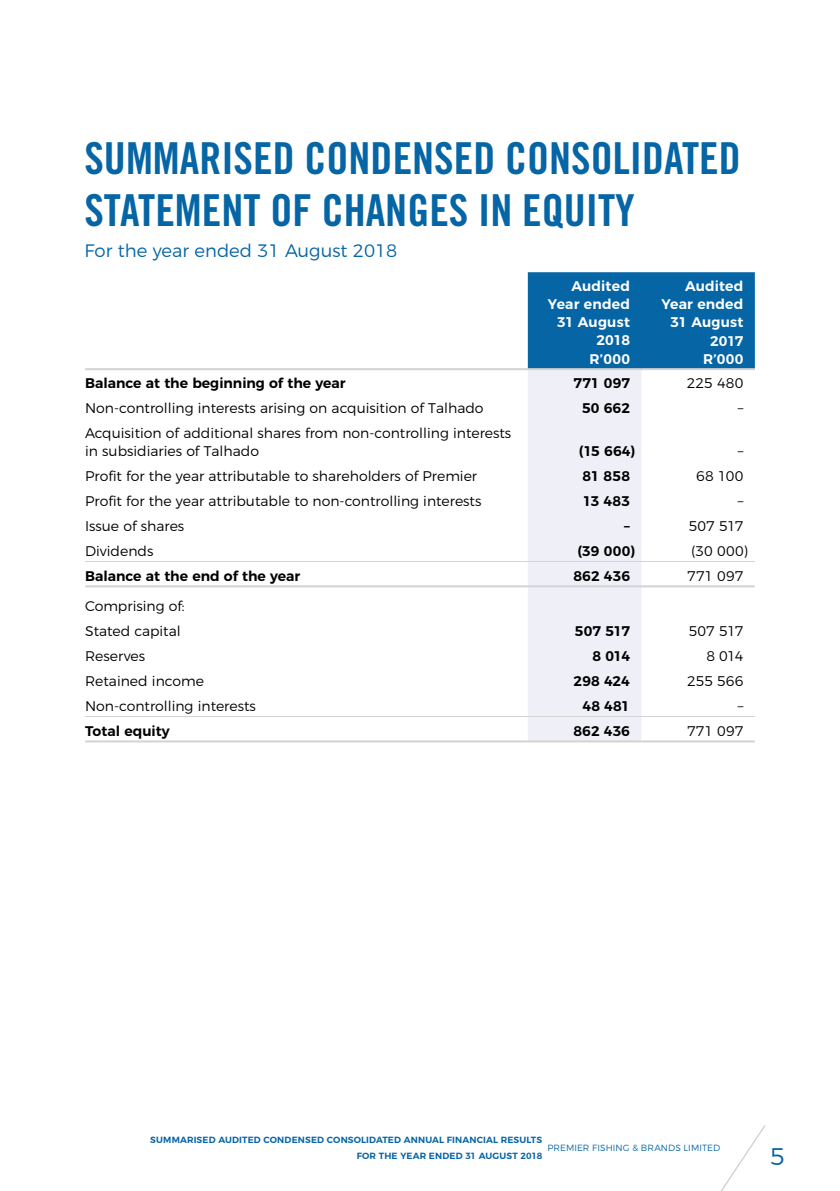
<style>
.page{position:relative;width:840px;height:1191px;background:#fff}
.page>*{position:absolute;margin:0;border:0;box-sizing:border-box;transform-origin:0 0}
.t1{font:44px/52.8px "Trade Gothic LT Std Bd Cn 20";color:#0565a5}
.t2{font:300 24px "Montserrat";color:#0565a5}
.t3{font:300 18px "Montserrat";color:#0565a5}
.t4{font:300 14px/18px "Montserrat";color:#000}
.t5{font:600 14px "Montserrat";color:#000}
.t6{font:600 14px/18px "Montserrat";letter-spacing:.01em;color:#fff;text-align:right}
.t7{font:600 9px/16px "Montserrat";letter-spacing:.015em;color:#0565a5;text-align:right}
.t8{font:300 9px "Montserrat";letter-spacing:.01em;color:#0565a5}
</style>
<div class="page">
<svg style="left:721px;top:1125px;width:45px;height:66px"></svg>
<div style="left:527px;top:272px;width:227px;height:96px;background:#0565a5"></div>
<div style="left:527px;top:370px;width:114px;height:370px;background:#eff0f7"></div>
<hr style="left:85px;top:740px;width:442px;height:2px;background:#d4d2d2">
<hr style="left:527px;top:740px;width:114px;height:2px;background:#d4d2d2">
<hr style="left:641px;top:740px;width:113px;height:2px;background:#d4d2d2">
<hr style="left:85px;top:716px;width:442px;height:1px;background:#d4d2d2">
<hr style="left:527px;top:716px;width:114px;height:1px;background:#d4d2d2">
<hr style="left:641px;top:716px;width:113px;height:1px;background:#d4d2d2">
<hr style="left:85px;top:561px;width:442px;height:1px;background:#d4d2d2">
<hr style="left:527px;top:561px;width:114px;height:1px;background:#d4d2d2">
<hr style="left:641px;top:561px;width:113px;height:1px;background:#d4d2d2">
<hr style="left:85px;top:585px;width:442px;height:2px;background:#d4d2d2">
<hr style="left:527px;top:585px;width:114px;height:2px;background:#d4d2d2">
<hr style="left:641px;top:585px;width:113px;height:2px;background:#d4d2d2">
<hr style="left:85px;top:368px;width:442px;height:2px;background:#d4d2d2">
<hr style="left:527px;top:368px;width:114px;height:2px;background:#d4d2d2">
<hr style="left:641px;top:368px;width:113px;height:2px;background:#d4d2d2">
<h1 class="t1" style="left:84px;top:131px;width:657px">SUMMARISED CONDENSED CONSOLIDATED<br>STATEMENT OF CHANGES IN EQUITY</h1>
<p class="t3" style="left:84px;top:236px;width:314px">For the year ended 31 August 2018</p>
<p class="t6" style="left:547px;top:276px;width:83px">Audited<br>Year ended<br>31 August<br>2018<br>R’000</p>
<p class="t6" style="left:661px;top:276px;width:83px">Audited<br>Year ended<br>31 August<br>2017<br>R’000</p>
<p class="t5" style="left:85px;top:372px;width:262px">Balance at the beginning of the year</p>
<p class="t5" style="left:573px;top:372px;width:58px">771 097</p>
<p class="t4" style="left:686px;top:373px;width:58px">225 480</p>
<p class="t4" style="left:85px;top:398px;width:400px">Non-controlling interests arising on acquisition of Talhado</p>
<p class="t5" style="left:581px;top:397px;width:49px">50 662</p>
<p class="t4" style="left:737px;top:398px;width:7px">–</p>
<p class="t4" style="left:85px;top:423px;width:427px">Acquisition of additional shares from non-controlling interests in subsidiaries of Talhado</p>
<p class="t5" style="left:578px;top:440px;width:58px">(15 664)</p>
<p class="t4" style="left:737px;top:441px;width:7px">–</p>
<p class="t4" style="left:85px;top:466px;width:393px">Profit for the year attributable to shareholders of Premier</p>
<p class="t5" style="left:582px;top:465px;width:49px">81 858</p>
<p class="t4" style="left:695px;top:466px;width:49px">68 100</p>
<p class="t4" style="left:85px;top:491px;width:397px">Profit for the year attributable to non-controlling interests</p>
<p class="t5" style="left:582px;top:489px;width:49px">13 483</p>
<p class="t4" style="left:737px;top:491px;width:7px">–</p>
<p class="t4" style="left:85px;top:516px;width:101px">Issue of shares</p>
<p class="t5" style="left:624px;top:514px;width:7px">–</p>
<p class="t4" style="left:688px;top:516px;width:56px">507 517</p>
<p class="t4" style="left:85px;top:540px;width:70px">Dividends</p>
<p class="t5" style="left:577px;top:539px;width:59px">(39 000)</p>
<p class="t4" style="left:690px;top:540px;width:58px">(30 000)</p>
<p class="t5" style="left:85px;top:564px;width:216px">Balance at the end of the year</p>
<p class="t5" style="left:573px;top:564px;width:58px">862 436</p>
<p class="t4" style="left:686px;top:565px;width:58px">771 097</p>
<p class="t4" style="left:85px;top:593px;width:101px;line-height:24.8px">Comprising of:<br>Stated capital</p>
<p class="t5" style="left:574px;top:620px;width:56px">507 517</p>
<p class="t4" style="left:688px;top:621px;width:56px">507 517</p>
<p class="t4" style="left:85px;top:646px;width:61px">Reserves</p>
<p class="t5" style="left:592px;top:645px;width:39px">8 014</p>
<p class="t4" style="left:706px;top:646px;width:39px">8 014</p>
<p class="t4" style="left:85px;top:671px;width:120px">Retained income</p>
<p class="t5" style="left:573px;top:669px;width:58px">298 424</p>
<p class="t4" style="left:686px;top:671px;width:58px">255 566</p>
<p class="t4" style="left:85px;top:695px;width:172px">Non-controlling interests</p>
<p class="t5" style="left:582px;top:694px;width:49px">48 481</p>
<p class="t4" style="left:737px;top:695px;width:7px">–</p>
<p class="t5" style="left:85px;top:719px;width:86px">Total equity</p>
<p class="t5" style="left:573px;top:719px;width:58px">862 436</p>
<p class="t4" style="left:686px;top:720px;width:58px">771 097</p>
<p class="t7" style="left:150px;top:1131px;width:393px">SUMMARISED AUDITED CONDENSED CONSOLIDATED ANNUAL FINANCIAL RESULTS<br>FOR THE YEAR ENDED 31 AUGUST 2018</p>
<p class="t8" style="left:547px;top:1141px;width:174px">PREMIER FISHING &amp; BRANDS LIMITED</p>
<h2 class="t2" style="left:769px;top:1137px;width:16px">5</h2>
</div>
